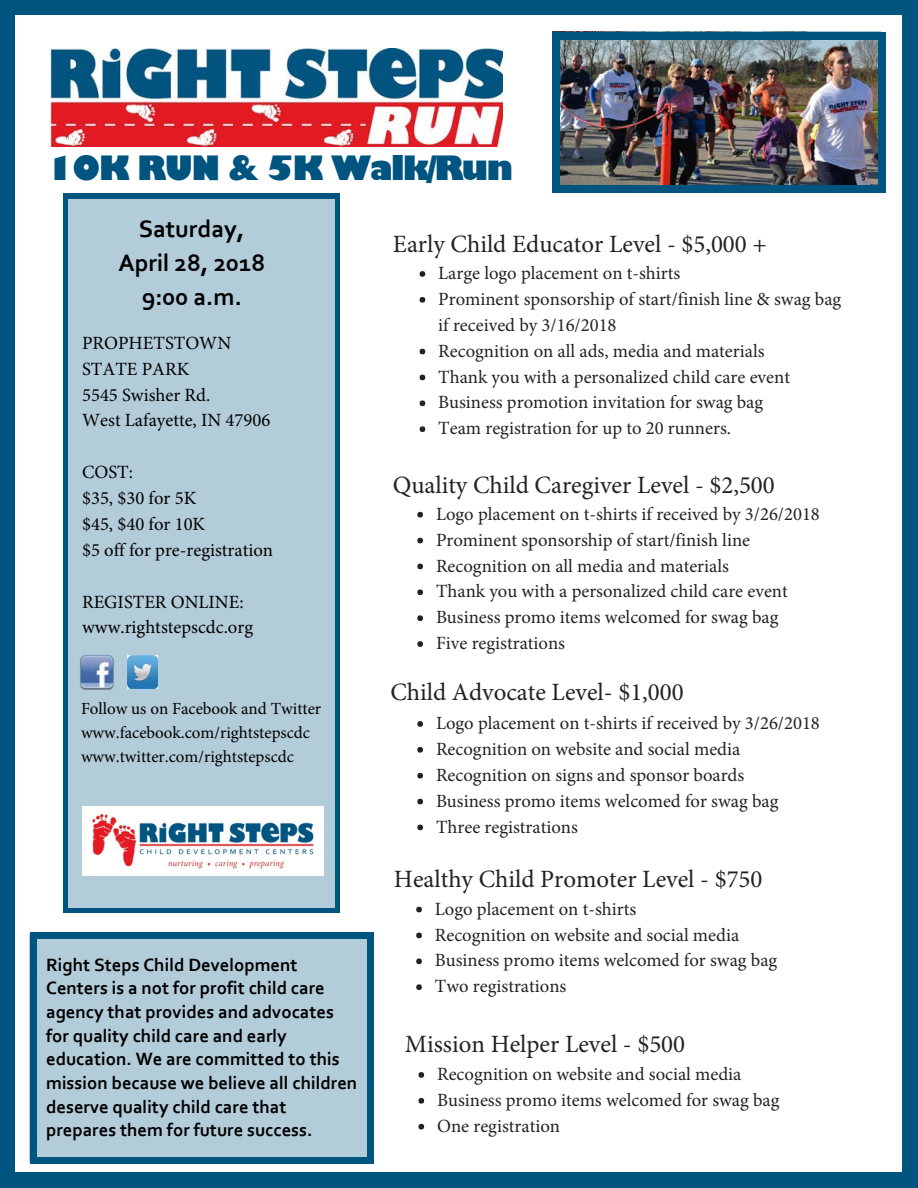
<style>
.page{position:relative;width:918px;height:1188px;background:#fff}
.page>*{position:absolute;margin:0;border:0;box-sizing:border-box;transform-origin:0 0}
.t1{font:800 32.7px "Gill Sans";letter-spacing:-.05em;color:#005480}
.t2{font:24.9px "Minion Pro";color:#222}
.t3{font:700 24.9px/33.8px "Corbel";color:#000;text-align:center}
.t4{font:700 18.75px/23.7px "Corbel";color:#000}
.t5{font:18.75px/25.8px "Minion Pro";color:#000}
.t6{font:18.6px/25.8px "Minion Pro";color:#222}
.t7{font:16.95px/23.7px "Minion Pro";color:#000}
</style>
<div class="page">
<div style="left:903px;top:1173px;width:15px;height:15px;background:#005480"></div>
<div style="left:0;top:13px;width:14px;height:1161px;background:#005480"></div>
<div style="left:0;top:1173px;width:14px;height:15px;background:#005480"></div>
<div style="left:903px;top:13px;width:15px;height:1161px;background:#005480"></div>
<div style="left:13px;top:1173px;width:891px;height:15px;background:#005480"></div>
<div style="left:903px;top:0;width:15px;height:14px;background:#005480"></div>
<div style="left:0;top:0;width:14px;height:14px;background:#005480"></div>
<div style="left:13px;top:0;width:891px;height:14px;background:#005480"></div>
<img style="left:552px;top:32px;width:327px;height:160px">
<div style="left:879px;top:186px;width:7px;height:7px;background:#005480"></div>
<div style="left:553px;top:39px;width:7px;height:147px;background:#005480"></div>
<div style="left:553px;top:186px;width:7px;height:7px;background:#005480"></div>
<div style="left:879px;top:39px;width:7px;height:147px;background:#005480"></div>
<div style="left:560px;top:186px;width:319px;height:7px;background:#005480"></div>
<div style="left:879px;top:32px;width:7px;height:7px;background:#005480"></div>
<div style="left:553px;top:32px;width:7px;height:7px;background:#005480"></div>
<div style="left:560px;top:32px;width:319px;height:7px;background:#005480"></div>
<img style="left:50px;top:48px;width:453px;height:98px">
<div style="left:333px;top:906px;width:7px;height:7px;background:#005480"></div>
<svg style="left:63px;top:201px;width:6px;height:705px;background:#1d688e"></svg>
<div style="left:63px;top:906px;width:7px;height:7px;background:#005480"></div>
<div style="left:333px;top:201px;width:7px;height:706px;background:#005480"></div>
<div style="left:70px;top:906px;width:264px;height:7px;background:#005480"></div>
<div style="left:333px;top:194px;width:7px;height:7px;background:#005480"></div>
<div style="left:63px;top:194px;width:7px;height:7px;background:#005480"></div>
<div style="left:70px;top:194px;width:264px;height:7px;background:#005480"></div>
<div style="left:69px;top:199px;width:266px;height:709px;background:#b3ccd9"></div>
<img style="left:80px;top:655px;width:34px;height:35px">
<img style="left:127px;top:656px;width:31px;height:32px">
<svg style="left:418px;top:1072px;width:6px;height:6px"></svg>
<svg style="left:418px;top:1098px;width:6px;height:6px"></svg>
<svg style="left:418px;top:1124px;width:6px;height:6px"></svg>
<svg style="left:420px;top:271px;width:5px;height:6px"></svg>
<svg style="left:420px;top:297px;width:5px;height:6px"></svg>
<svg style="left:420px;top:349px;width:5px;height:5px"></svg>
<svg style="left:420px;top:375px;width:5px;height:5px"></svg>
<svg style="left:420px;top:401px;width:5px;height:5px"></svg>
<svg style="left:420px;top:426px;width:5px;height:6px"></svg>
<svg style="left:417px;top:512px;width:6px;height:6px"></svg>
<svg style="left:417px;top:538px;width:6px;height:5px"></svg>
<svg style="left:417px;top:564px;width:6px;height:5px"></svg>
<svg style="left:417px;top:590px;width:6px;height:5px"></svg>
<svg style="left:417px;top:615px;width:6px;height:6px"></svg>
<svg style="left:417px;top:641px;width:6px;height:6px"></svg>
<svg style="left:417px;top:721px;width:6px;height:6px"></svg>
<svg style="left:417px;top:747px;width:6px;height:6px"></svg>
<svg style="left:417px;top:773px;width:6px;height:6px"></svg>
<svg style="left:417px;top:799px;width:6px;height:5px"></svg>
<svg style="left:417px;top:825px;width:6px;height:5px"></svg>
<svg style="left:416px;top:907px;width:6px;height:5px"></svg>
<svg style="left:416px;top:933px;width:6px;height:5px"></svg>
<svg style="left:416px;top:959px;width:6px;height:5px"></svg>
<svg style="left:416px;top:984px;width:6px;height:6px"></svg>
<img style="left:82px;top:807px;width:242px;height:68px">
<div style="left:30px;top:934px;width:344px;height:228px;background:#b3ccd9"></div>
<div style="left:367px;top:1157px;width:7px;height:7px;background:#005480"></div>
<div style="left:30px;top:938px;width:7px;height:219px;background:#005480"></div>
<div style="left:30px;top:1157px;width:7px;height:7px;background:#005480"></div>
<div style="left:367px;top:938px;width:7px;height:219px;background:#005480"></div>
<div style="left:36px;top:1157px;width:332px;height:7px;background:#005480"></div>
<div style="left:367px;top:932px;width:7px;height:7px;background:#005480"></div>
<div style="left:30px;top:932px;width:7px;height:7px;background:#005480"></div>
<div style="left:36px;top:932px;width:332px;height:7px;background:#005480"></div>
<h1 class="t1" style="left:46px;top:147px;width:468px">10K RUN &amp; 5K Walk/Run</h1>
<h2 class="t3" style="left:118px;top:212px;width:148px">Saturday,<br>April 28, 2018<br>9:00 a.m.</h2>
<p class="t5" style="left:82px;top:330px;width:190px">PROPHETSTOWN<br>STATE PARK<br>5545 Swisher Rd.<br>West Lafayette, IN 47906</p>
<p class="t5" style="left:82px;top:459px;width:193px">COST:<br>$35, $30 for 5K<br>$45, $40 for 10K<br>$5 off for pre-registration</p>
<p class="t5" style="left:82px;top:589px;width:173px">REGISTER ONLINE: www.rightstepscdc.org</p>
<p class="t7" style="left:81px;top:697px;width:242px">Follow us on Facebook and Twitter www.facebook.com/rightstepscdc www.twitter.com/rightstepscdc</p>
<p class="t4" style="left:46px;top:952px;width:313px">Right Steps Child Development Centers is a not for profit child care agency that provides and advocates for quality child care and early education. We are committed to this mission because we believe all children deserve quality child care that prepares them for future success.</p>
<h2 class="t2" style="left:393px;top:227px;width:376px">Early Child Educator Level - $5,000 +</h2>
<p class="t6" style="left:438px;top:260px;width:405px">Large logo placement on t-shirts<br>Prominent sponsorship of start/finish line &amp; swag bag if received by 3/16/2018<br>Recognition on all ads, media and materials<br>Thank you with a personalized child care event Business promotion invitation for swag bag<br>Team registration for up to 20 runners.</p>
<h2 class="t2" style="left:393px;top:468px;width:384px">Quality Child Caregiver Level - $2,500</h2>
<p class="t6" style="left:436px;top:501px;width:385px">Logo placement on t-shirts if received by 3/26/2018<br>Prominent sponsorship of start/finish line Recognition on all media and materials<br>Thank you with a personalized child care event Business promo items welcomed for swag bag<br>Five registrations</p>
<h2 class="t2" style="left:390px;top:675px;width:295px">Child Advocate Level- $1,000</h2>
<p class="t6" style="left:436px;top:710px;width:385px">Logo placement on t-shirts if received by 3/26/2018<br>Recognition on website and social media Recognition on signs and sponsor boards<br>Business promo items welcomed for swag bag Three registrations</p>
<h2 class="t2" style="left:394px;top:862px;width:370px">Healthy Child Promoter Level - $750</h2>
<p class="t6" style="left:435px;top:896px;width:344px">Logo placement on t-shirts<br>Recognition on website and social media<br>Business promo items welcomed for swag bag<br>Two registrations</p>
<h2 class="t2" style="left:405px;top:1027px;width:282px">Mission Helper Level - $500</h2>
<p class="t6" style="left:437px;top:1061px;width:344px">Recognition on website and social media<br>Business promo items welcomed for swag bag<br>One registration</p>
</div>
